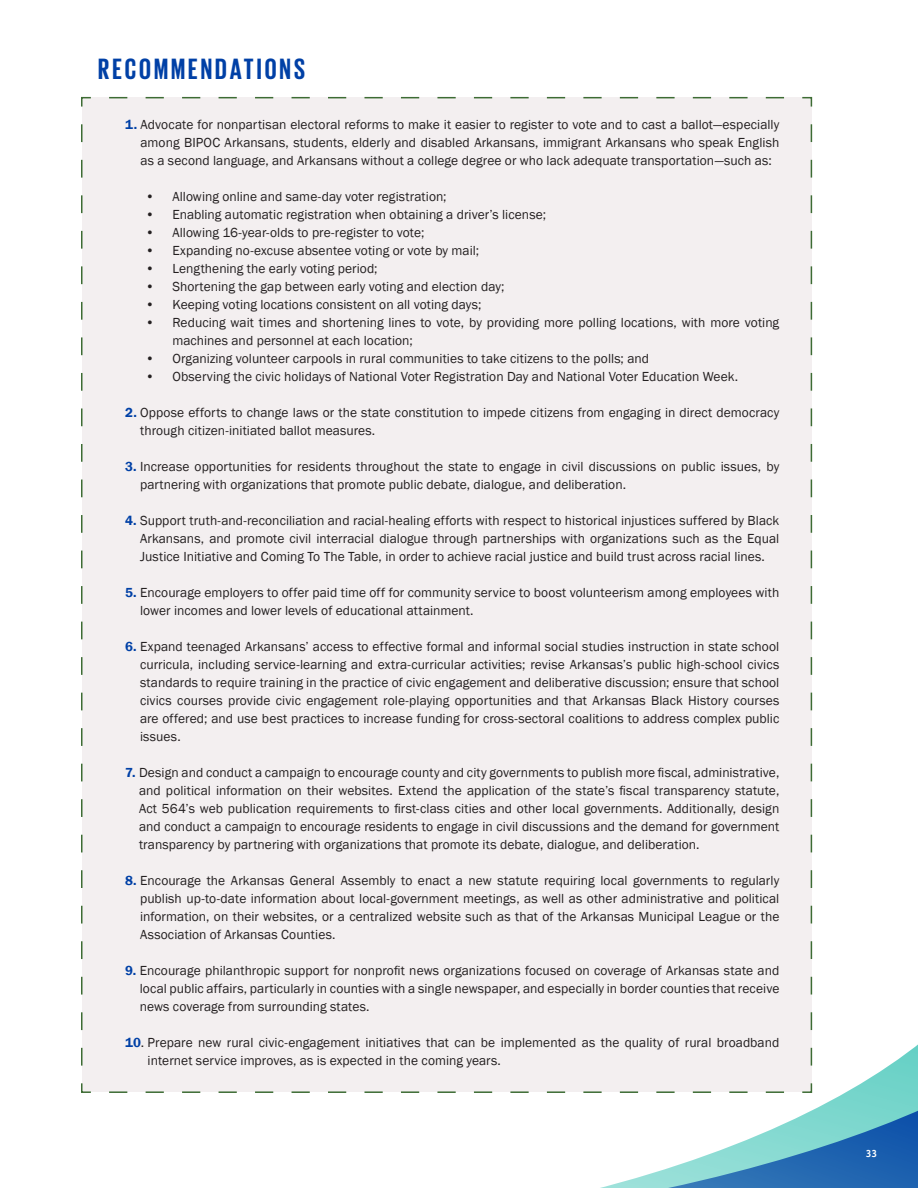
<style>
.page{position:relative;width:918px;height:1188px;background:#fff}
.page>*{position:absolute;margin:0;border:0;box-sizing:border-box;transform-origin:0 0}
.BODY_Head{font:700 30px "Giorgio Sans";letter-spacing:.1em;color:#0040a6}
.Body{font:13.5px/18px "Franklin Gothic";letter-spacing:.005em;color:#231f20;text-align:justify}
.t1{font:700 10.5px "Officina Sans Std";color:#fff}
.s1{font-weight:600;color:#0040a6}
</style>
<div class="page">
<svg style="left:600px;top:1044px;width:318px;height:144px"></svg>
<div style="left:81px;top:96px;width:732px;height:998px;background:#f3eff0"></div>
<p class="BODY_Head" style="left:98px;top:54px;width:208px">RECOMMENDATIONS</p>
<p class="Body" style="left:141px;top:115px;width:640px;text-indent:-15px"><span class="s1">1.</span> Advocate for nonpartisan electoral reforms to make it easier to register to vote and to cast a ballot—especially among BIPOC Arkansans, students, elderly and disabled Arkansans, immigrant Arkansans who speak English as a second language, and Arkansans without a college degree or who lack adequate transportation—such as:</p>
<p class="Body" style="left:145px;top:187px;width:303px">• Allowing online and same-day voter registration;</p>
<p class="Body" style="left:145px;top:205px;width:402px">• Enabling automatic registration when obtaining a driver’s license;</p>
<p class="Body" style="left:145px;top:223px;width:281px">• Allowing 16-year-olds to pre-register to vote;</p>
<p class="Body" style="left:145px;top:241px;width:335px">• Expanding no-excuse absentee voting or vote by mail;</p>
<p class="Body" style="left:145px;top:259px;width:234px">• Lengthening the early voting period;</p>
<p class="Body" style="left:145px;top:277px;width:361px">• Shortening the gap between early voting and election day;</p>
<p class="Body" style="left:145px;top:295px;width:338px">• Keeping voting locations consistent on all voting days;</p>
<p class="Body" style="left:172px;top:313px;width:608px;text-indent:-27px">• Reducing wait times and shortening lines to vote, by providing more polling locations, with more voting machines and personnel at each location;</p>
<p class="Body" style="left:145px;top:349px;width:505px">• Organizing volunteer carpools in rural communities to take citizens to the polls; and</p>
<p class="Body" style="left:145px;top:367px;width:594px">• Observing the civic holidays of National Voter Registration Day and National Voter Education Week.</p>
<p class="Body" style="left:140px;top:403px;width:641px;text-indent:-15px"><span class="s1">2.</span> Oppose efforts to change laws or the state constitution to impede citizens from engaging in direct democracy through citizen-initiated ballot measures.</p>
<p class="Body" style="left:140px;top:457px;width:641px;text-indent:-15px"><span class="s1">3.</span> Increase opportunities for residents throughout the state to engage in civil discussions on public issues, by partnering with organizations that promote public debate, dialogue, and deliberation.</p>
<p class="Body" style="left:140px;top:511px;width:641px;text-indent:-15px"><span class="s1">4.</span> Support truth-and-reconciliation and racial-healing efforts with respect to historical injustices suffered by Black Arkansans, and promote civil interracial dialogue through partnerships with organizations such as the Equal Justice Initiative and Coming To The Table, in order to achieve racial justice and build trust across racial lines.</p>
<p class="Body" style="left:140px;top:583px;width:641px;text-indent:-15px"><span class="s1">5.</span> Encourage employers to offer paid time off for community service to boost volunteerism among employees with lower incomes and lower levels of educational attainment.</p>
<p class="Body" style="left:140px;top:637px;width:641px;text-indent:-15px"><span class="s1">6.</span> Expand teenaged Arkansans’ access to effective formal and informal social studies instruction in state school curricula, including service-learning and extra-curricular activities; revise Arkansas’s public high-school civics standards to require training in the practice of civic engagement and deliberative discussion; ensure that school civics courses provide civic engagement role-playing opportunities and that Arkansas Black History courses are offered; and use best practices to increase funding for cross-sectoral coalitions to address complex public issues.</p>
<p class="Body" style="left:139px;top:763px;width:642px;text-indent:-14px"><span class="s1">7.</span> Design and conduct a campaign to encourage county and city governments to publish more fiscal, administrative, and political information on their websites. Extend the application of the state’s fiscal transparency statute, Act 564’s web publication requirements to first-class cities and other local governments. Additionally, design and conduct a campaign to encourage residents to engage in civil discussions and the demand for government transparency by partnering with organizations that promote its debate, dialogue, and deliberation.</p>
<p class="Body" style="left:140px;top:871px;width:641px;text-indent:-15px"><span class="s1">8.</span> Encourage the Arkansas General Assembly to enact a new statute requiring local governments to regularly publish up-to-date information about local-government meetings, as well as other administrative and political information, on their websites, or a centralized website such as that of the Arkansas Municipal League or the Association of Arkansas Counties.</p>
<p class="Body" style="left:140px;top:961px;width:641px;text-indent:-15px"><span class="s1">9.</span> Encourage philanthropic support for nonprofit news organizations focused on coverage of Arkansas state and local public affairs, particularly in counties with a single newspaper, and especially in border counties that receive news coverage from surrounding states.</p>
<p class="Body" style="left:148px;top:1033px;width:633px;text-indent:-23px"><span class="s1">10</span>. Prepare new rural civic-engagement initiatives that can be implemented as the quality of rural broadband internet service improves, as is expected in the coming years.</p>
<p class="t1" style="left:866px;top:1146px;width:13px">33</p>
</div>
